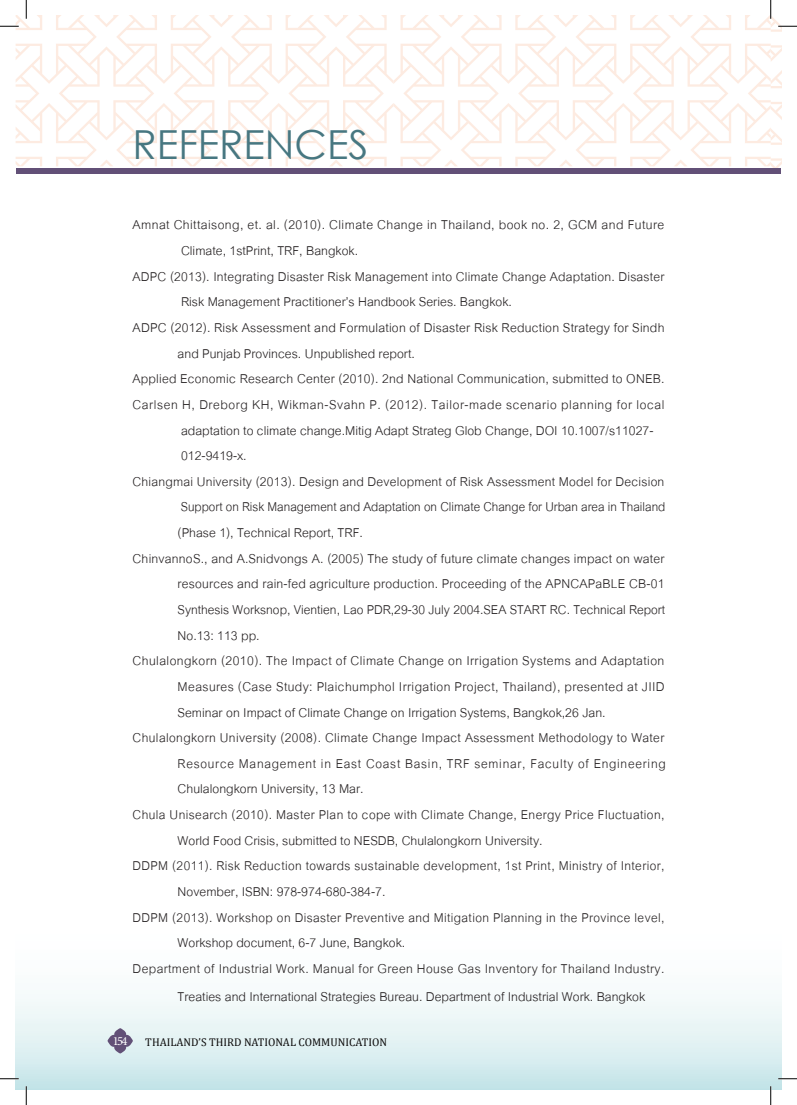
<style>
.page{position:relative;width:797px;height:1105px;background:#fff}
.page>*{position:absolute;margin:0;border:0;box-sizing:border-box;transform-origin:0 0}
.t1{font:40px "Century Gothic";color:#477781}
.t2{font:18.75px "Cordia UPC";letter-spacing:.01em;color:#231f20}
.t3{font:18.75px "Cordia UPC";letter-spacing:.03em;color:#231f20}
.t4{font:18.75px "Cordia UPC";letter-spacing:.01em;color:#231f20;scale:.95 1}
.t5{font:18.75px "Cordia UPC";letter-spacing:.04em;color:#231f20}
.t6{font:12.5px "Minion Pro";color:#fff}
.t7{font:11.25px "Cambria";color:#0c0b0b}
</style>
<div class="page">
<svg style="left:16px;top:999px;width:754px;height:90px"></svg>
<svg style="left:771px;top:999px;width:10px;height:90px"></svg>
<svg style="left:16px;top:16px;width:377px;height:150px"></svg>
<svg style="left:393px;top:16px;width:377px;height:150px"></svg>
<svg style="left:107px;top:1028px;width:26px;height:25px"></svg>
<div style="left:16px;top:168px;width:765px;height:6px;background:#625077"></div>
<svg style="left:0;top:25px;width:19px;height:2px"></svg>
<svg style="left:0;top:1078px;width:19px;height:1px"></svg>
<svg style="left:778px;top:1078px;width:19px;height:1px"></svg>
<svg style="left:25px;top:0;width:2px;height:19px"></svg>
<svg style="left:25px;top:1086px;width:2px;height:19px"></svg>
<svg style="left:770px;top:0;width:27px;height:168px"></svg>
<svg style="left:770px;top:1086px;width:1px;height:19px"></svg>
<h1 class="t1" style="left:133px;top:120px;width:237px">REFERENCES</h1>
<p class="t2" style="left:133px;top:213px;width:533px">Amnat Chittaisong, et. al. (2010). Climate Change in Thailand, book no. 2, GCM and Future</p>
<p class="t2" style="left:181px;top:238px;width:178px">Climate, 1stPrint, TRF, Bangkok.</p>
<p class="t2" style="left:133px;top:264px;width:533px">ADPC (2013). Integrating Disaster Risk Management into Climate Change Adaptation. Disaster</p>
<p class="t2" style="left:181px;top:290px;width:332px">Risk Management Practitioner’s Handbook Series. Bangkok.</p>
<p class="t2" style="left:133px;top:315px;width:533px">ADPC (2012). Risk Assessment and Formulation of Disaster Risk Reduction Strategy for Sindh</p>
<p class="t2" style="left:178px;top:341px;width:239px">and Punjab Provinces. Unpublished report.</p>
<p class="t2" style="left:133px;top:366px;width:533px">Applied Economic Research Center (2010). 2nd National Communication, submitted to ONEB.</p>
<p class="t3" style="left:133px;top:392px;width:533px">Carlsen H, Dreborg KH, Wikman-Svahn P. (2012). Tailor-made scenario planning for local</p>
<p class="t2" style="left:181px;top:418px;width:474px">adaptation to climate change.Mitig Adapt Strateg Glob Change, DOI 10.1007/s11027-</p>
<p class="t2" style="left:181px;top:443px;width:67px">012-9419-x.</p>
<p class="t2" style="left:133px;top:469px;width:533px">Chiangmai University (2013). Design and Development of Risk Assessment Model for Decision</p>
<p class="t4" style="left:181px;top:495px;width:511px">Support on Risk Management and Adaptation on Climate Change for Urban area in Thailand</p>
<p class="t2" style="left:178px;top:520px;width:187px">(Phase 1), Technical Report, TRF.</p>
<p class="t2" style="left:133px;top:546px;width:533px">ChinvannoS., and A.Snidvongs A. (2005) The study of future climate changes impact on water</p>
<p class="t2" style="left:178px;top:571px;width:488px">resources and rain-fed agriculture production. Proceeding of the APNCAPaBLE CB-01</p>
<p class="t2" style="left:178px;top:597px;width:489px">Synthesis Worksnop, Vientien, Lao PDR,29-30 July 2004.SEA START RC. Technical Report</p>
<p class="t2" style="left:178px;top:623px;width:83px">No.13: 113 pp.</p>
<p class="t2" style="left:133px;top:648px;width:533px">Chulalongkorn (2010). The Impact of Climate Change on Irrigation Systems and Adaptation</p>
<p class="t2" style="left:178px;top:674px;width:488px">Measures (Case Study: Plaichumphol Irrigation Project, Thailand), presented at JIID</p>
<p class="t2" style="left:178px;top:700px;width:429px">Seminar on Impact of Climate Change on Irrigation Systems, Bangkok,26 Jan.</p>
<p class="t2" style="left:133px;top:725px;width:533px">Chulalongkorn University (2008). Climate Change Impact Assessment Methodology to Water</p>
<p class="t5" style="left:178px;top:751px;width:489px">Resource Management in East Coast Basin, TRF seminar, Faculty of Engineering</p>
<p class="t2" style="left:178px;top:776px;width:187px">Chulalongkorn University, 13 Mar.</p>
<p class="t2" style="left:133px;top:802px;width:533px">Chula Unisearch (2010). Master Plan to cope with Climate Change, Energy Price Fluctuation,</p>
<p class="t2" style="left:178px;top:828px;width:366px">World Food Crisis, submitted to NESDB, Chulalongkorn University.</p>
<p class="t2" style="left:133px;top:853px;width:533px">DDPM (2011). Risk Reduction towards sustainable development, 1st Print, Ministry of Interior,</p>
<p class="t2" style="left:178px;top:879px;width:209px">November, ISBN: 978-974-680-384-7.</p>
<p class="t2" style="left:133px;top:905px;width:533px">DDPM (2013). Workshop on Disaster Preventive and Mitigation Planning in the Province level,</p>
<p class="t2" style="left:178px;top:930px;width:229px">Workshop document, 6-7 June, Bangkok.</p>
<p class="t2" style="left:133px;top:956px;width:533px">Department of Industrial Work. Manual for Green House Gas Inventory for Thailand Industry.</p>
<p class="t2" style="left:178px;top:984px;width:469px">Treaties and International Strategies Bureau. Department of Industrial Work. Bangkok</p>
<p class="t6" style="left:113px;top:1033px;width:16px">154</p>
<p class="t7" style="left:145px;top:1035px;width:243px">THAILAND’S THIRD NATIONAL COMMUNICATION</p>
</div>
